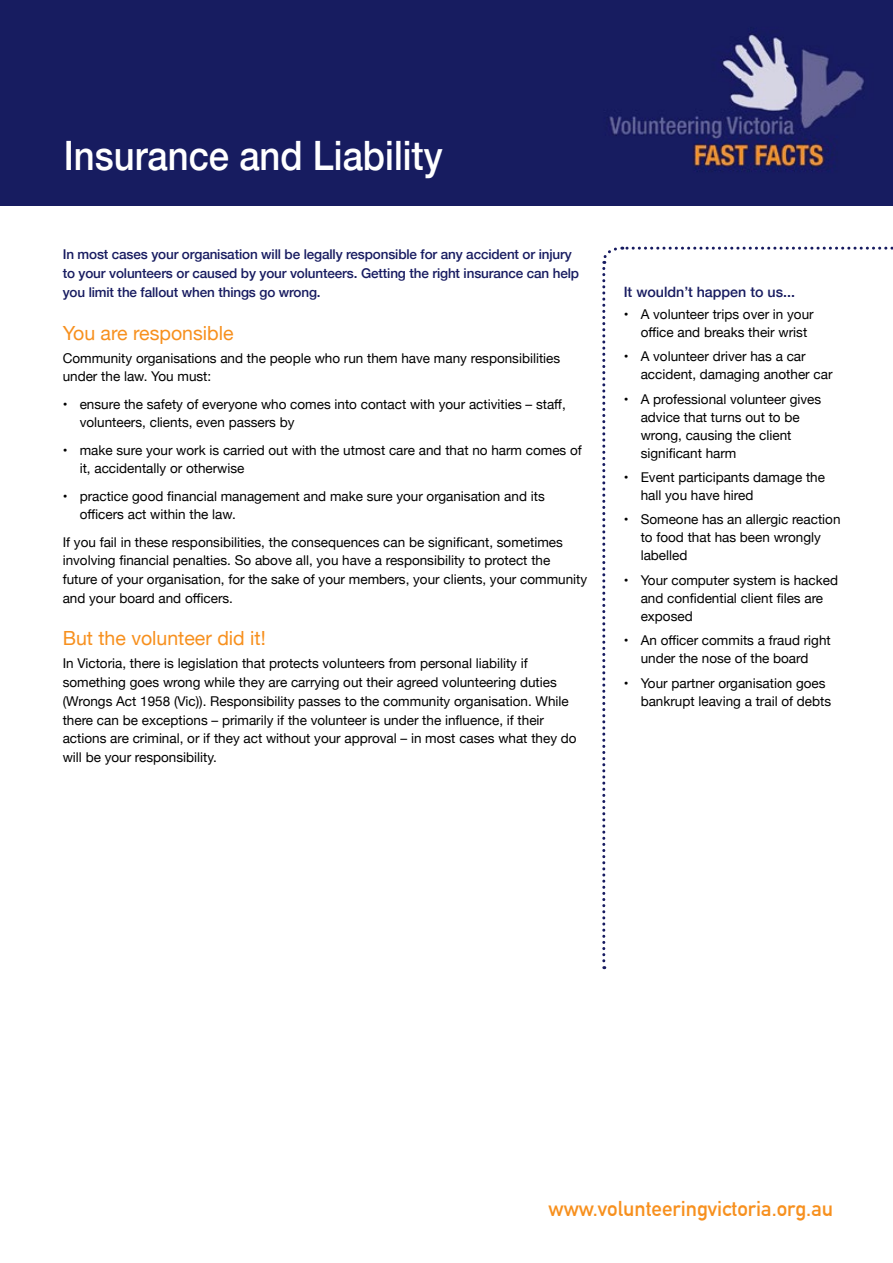
<style>
.page{position:relative;width:893px;height:1263px;background:#fff}
.page>*{position:absolute;margin:0;border:0;box-sizing:border-box;transform-origin:0 0}
.t1{font:500 40.5px "Helvetica Neue";color:#fff;scale:.9 1}
.t2{font:700 21px "DIN Alternate";color:#f7901e}
.t3{font:19.5px "Helvetica Neue";color:#f7901e}
.t4{font:500 14.25px "Helvetica Neue";color:#171b60}
.t5{font:13.5px/18.8px "Helvetica Neue";color:#000}
.t6{font:500 13.5px/19px "Helvetica Neue";letter-spacing:-.01em;color:#171b60}
</style>
<div class="page">
<div style="left:0;top:0;width:893px;height:205px;background:#171c60"></div>
<svg style="left:602px;top:246px;width:291px;height:723px"></svg>
<h1 class="t1" style="left:64px;top:123px;width:422px">Insurance and Liability</h1>
<p class="t6" style="left:63px;top:243px;width:518px">In most cases your organisation will be legally responsible for any accident or injury to your volunteers or caused by your volunteers. Getting the right insurance can help you limit the fallout when things go wrong.</p>
<h3 class="t3" style="left:63px;top:318px;width:172px">You are responsible</h3>
<p class="t5" style="left:63px;top:349px;width:499px">Community organisations and the people who run them have many responsibilities under the law. You must:</p>
<p class="t5" style="left:80px;top:395px;width:488px;text-indent:-17px">• ensure the safety of everyone who comes into contact with your activities – staff, volunteers, clients, even passers by</p>
<p class="t5" style="left:80px;top:441px;width:504px;text-indent:-17px">• make sure your work is carried out with the utmost care and that no harm comes of it, accidentally or otherwise</p>
<p class="t5" style="left:80px;top:487px;width:466px;text-indent:-17px">• practice good financial management and make sure your organisation and its officers act within the law.</p>
<p class="t5" style="left:63px;top:533px;width:526px">If you fail in these responsibilities, the consequences can be significant, sometimes involving financial penalties. So above all, you have a responsibility to protect the future of your organisation, for the sake of your members, your clients, your community and your board and officers.</p>
<h3 class="t3" style="left:63px;top:624px;width:204px">But the volunteer did it!</h3>
<p class="t5" style="left:63px;top:655px;width:515px">In Victoria, there is legislation that protects volunteers from personal liability if something goes wrong while they are carrying out their agreed volunteering duties (Wrongs Act 1958 (Vic)). Responsibility passes to the community organisation. While there can be exceptions – primarily if the volunteer is under the influence, if their actions are criminal, or if they act without your approval – in most cases what they do will be your responsibility.</p>
<p class="t4" style="left:624px;top:280px;width:173px">It wouldn’t happen to us...</p>
<p class="t5" style="left:641px;top:306px;width:175px;line-height:18px;text-indent:-17px">• A volunteer trips over in your office and breaks their wrist</p>
<p class="t5" style="left:641px;top:348px;width:193px;line-height:18px;text-indent:-17px">• A volunteer driver has a car accident, damaging another car</p>
<p class="t5" style="left:641px;top:391px;width:182px;line-height:18px;text-indent:-17px">• A professional volunteer gives advice that turns out to be wrong, causing the client significant harm</p>
<p class="t5" style="left:641px;top:469px;width:186px;line-height:18px;text-indent:-17px">• Event participants damage the hall you have hired</p>
<p class="t5" style="left:641px;top:511px;width:201px;line-height:18px;text-indent:-17px">• Someone has an allergic reaction to food that has been wrongly labelled</p>
<p class="t5" style="left:641px;top:572px;width:199px;line-height:18px;text-indent:-17px">• Your computer system is hacked and confidential client files are exposed</p>
<p class="t5" style="left:624px;top:632px;width:209px;line-height:18px;text-align:center">• An officer commits a fraud right under the nose of the board</p>
<p class="t5" style="left:641px;top:674px;width:192px;line-height:18px;text-indent:-17px">• Your partner organisation goes bankrupt leaving a trail of debts</p>
<h2 class="t2" style="left:549px;top:1192px;width:286px">www.volunteeringvictoria.org.au</h2>
</div>
